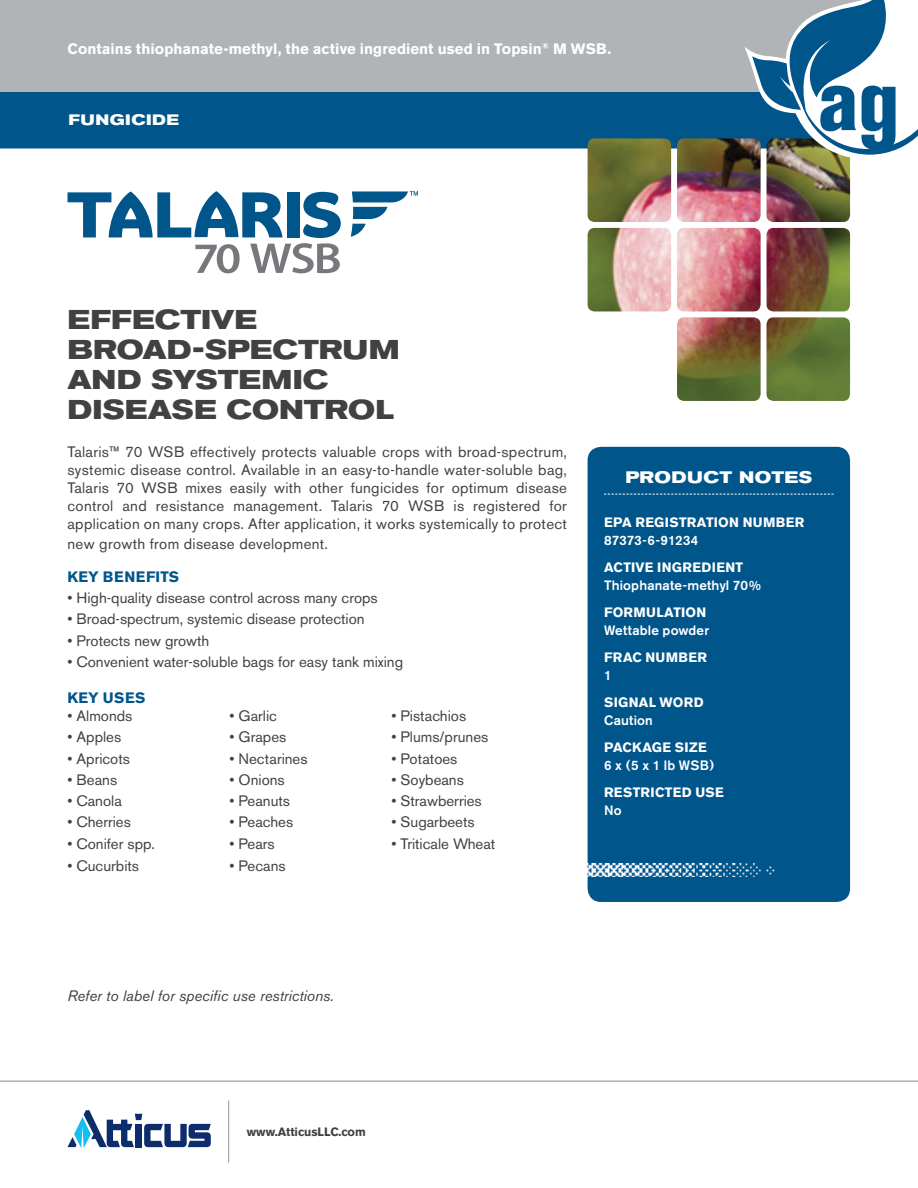
<style>
.page{position:relative;width:918px;height:1188px;background:#fff}
.page>*{position:absolute;margin:0;border:0;box-sizing:border-box;transform-origin:0 0}
.t1{font:800 condensed 81.45px "Akzidenz Grotesk BE";color:#00558b}
.t2{font:700 expanded 27px/30px "Akzidenz Grotesk BE";letter-spacing:.005em;color:#414042}
.t3{font:700 expanded 16.5px "Akzidenz Grotesk BE";letter-spacing:.03em;color:#fff}
.t4{font:15px/18px "Akzidenz Grotesk BE";color:#414042;text-align:justify}
.t5{font:700 15px "Akzidenz Grotesk BE";letter-spacing:.005em;color:#fff}
.t6{font:italic 15px "Akzidenz Grotesk BE";color:#414042}
.t7{font:15px "Akzidenz Grotesk BE";letter-spacing:.02em;color:#414042}
.t8{font:700 15px "Akzidenz Grotesk BE";letter-spacing:.02em;color:#00558b}
.t9{font:700 expanded 15px "Akzidenz Grotesk BE";letter-spacing:.035em;color:#fff}
.t10{font:700 13.5px "Akzidenz Grotesk BE";letter-spacing:.025em;color:#fff}
.t11{font:500 13.5px "Akzidenz Grotesk BE";letter-spacing:.01em;color:#fff}
.t12{font:700 12px "Akzidenz Grotesk BE";color:#414042}
</style>
<div class="page">
<div style="left:588px;top:447px;width:262px;height:455px;background:#00558b;border-radius:14px"></div>
<svg style="left:604px;top:494px;width:230px;height:1px"></svg>
<img style="left:588px;top:864px;width:187px;height:13px">
<div style="left:0;top:91px;width:744px;height:57px;background:#00558b"></div>
<div style="left:0;top:0;width:878px;height:91px;background:#b1b4b6"></div>
<img style="left:588px;top:138px;width:262px;height:263px">
<svg style="left:744px;top:0;width:174px;height:159px"></svg>
<div style="left:886px;top:0;width:32px;height:54px;background:#fff"></div>
<hr style="left:0;top:1081px;width:918px;height:1px;background:#939598">
<hr style="left:228px;top:1100px;width:1px;height:63px;background:#939598">
<svg style="left:68px;top:1110px;width:143px;height:38px"></svg>
<svg style="left:68px;top:191px;width:273px;height:82px"></svg>
<svg style="left:351px;top:191px;width:67px;height:46px"></svg>
<p class="t5" style="left:68px;top:40px;width:545px">Contains thiophanate-methyl, the active ingredient used in Topsin<sup>®</sup> M WSB.</p>
<p class="t9" style="left:69px;top:112px;width:112px">FUNGICIDE</p>
<h1 class="t1" style="left:818px;top:55px;width:83px">ag</h1>
<h2 class="t2" style="left:68px;top:305px;width:334px">EFFECTIVE<br>BROAD-SPECTRUM<br>AND SYSTEMIC<br>DISEASE CONTROL</h2>
<p class="t4" style="left:68px;top:443px;width:501px">Talaris™ 70 WSB effectively protects valuable crops with broad-spectrum, systemic disease control. Available in an easy-to-handle water-soluble bag, Talaris 70 WSB mixes easily with other fungicides for optimum disease control and resistance management. Talaris 70 WSB is registered for application on many crops. After application, it works systemically to protect</p>
<p class="t7" style="left:68px;top:535px;width:262px">new growth from disease development.</p>
<p class="t8" style="left:68px;top:568px;width:113px">KEY BENEFITS</p>
<p class="t4" style="left:68px;top:589px;width:312px">• High-quality disease control across many crops</p>
<p class="t4" style="left:68px;top:610px;width:299px">• Broad-spectrum, systemic disease protection</p>
<p class="t4" style="left:68px;top:631px;width:143px">• Protects new growth</p>
<p class="t4" style="left:68px;top:653px;width:337px">• Convenient water-soluble bags for easy tank mixing</p>
<p class="t8" style="left:68px;top:689px;width:80px">KEY USES</p>
<p class="t4" style="left:68px;top:707px;width:66px">• Almonds</p>
<p class="t4" style="left:230px;top:707px;width:49px">• Garlic</p>
<p class="t4" style="left:392px;top:707px;width:76px">• Pistachios</p>
<p class="t4" style="left:68px;top:728px;width:55px">• Apples</p>
<p class="t4" style="left:230px;top:728px;width:58px">• Grapes</p>
<p class="t4" style="left:392px;top:728px;width:98px">• Plums/prunes</p>
<p class="t4" style="left:68px;top:749px;width:64px">• Apricots</p>
<p class="t4" style="left:230px;top:749px;width:80px">• Nectarines</p>
<p class="t4" style="left:392px;top:749px;width:67px">• Potatoes</p>
<p class="t4" style="left:68px;top:771px;width:51px">• Beans</p>
<p class="t4" style="left:230px;top:771px;width:57px">• Onions</p>
<p class="t4" style="left:392px;top:771px;width:74px">• Soybeans</p>
<p class="t4" style="left:68px;top:792px;width:56px">• Canola</p>
<p class="t4" style="left:230px;top:792px;width:62px">• Peanuts</p>
<p class="t4" style="left:392px;top:792px;width:92px">• Strawberries</p>
<p class="t4" style="left:68px;top:813px;width:65px">• Cherries</p>
<p class="t4" style="left:230px;top:813px;width:65px">• Peaches</p>
<p class="t4" style="left:392px;top:813px;width:85px">• Sugarbeets</p>
<p class="t4" style="left:68px;top:834px;width:89px">• Conifer spp.</p>
<p class="t4" style="left:230px;top:834px;width:47px">• Pears</p>
<p class="t4" style="left:392px;top:834px;width:105px">• Triticale Wheat</p>
<p class="t4" style="left:68px;top:857px;width:73px">• Cucurbits</p>
<p class="t4" style="left:230px;top:857px;width:58px">• Pecans</p>
<p class="t3" style="left:625px;top:468px;width:188px">PRODUCT NOTES</p>
<p class="t10" style="left:604px;top:515px;width:202px">EPA REGISTRATION NUMBER</p>
<p class="t11" style="left:604px;top:532px;width:96px">87373-6-91234</p>
<p class="t10" style="left:604px;top:560px;width:141px">ACTIVE INGREDIENT</p>
<p class="t11" style="left:604px;top:577px;width:158px">Thiophanate-methyl 70%</p>
<p class="t10" style="left:604px;top:605px;width:104px">FORMULATION</p>
<p class="t11" style="left:604px;top:622px;width:107px">Wettable powder</p>
<p class="t10" style="left:604px;top:649px;width:104px">FRAC NUMBER</p>
<p class="t11" style="left:604px;top:667px;width:9px">1</p>
<p class="t10" style="left:604px;top:694px;width:101px">SIGNAL WORD</p>
<p class="t11" style="left:604px;top:712px;width:50px">Caution</p>
<p class="t10" style="left:604px;top:739px;width:104px">PACKAGE SIZE</p>
<p class="t11" style="left:604px;top:757px;width:112px">6 x (5 x 1 lb WSB)</p>
<p class="t10" style="left:604px;top:784px;width:121px">RESTRICTED USE</p>
<p class="t11" style="left:604px;top:802px;width:19px">No</p>
<p class="t6" style="left:68px;top:987px;width:268px">Refer to label for specific use restrictions.</p>
<p class="t12" style="left:247px;top:1125px;width:121px">www.AtticusLLC.com</p>
</div>
